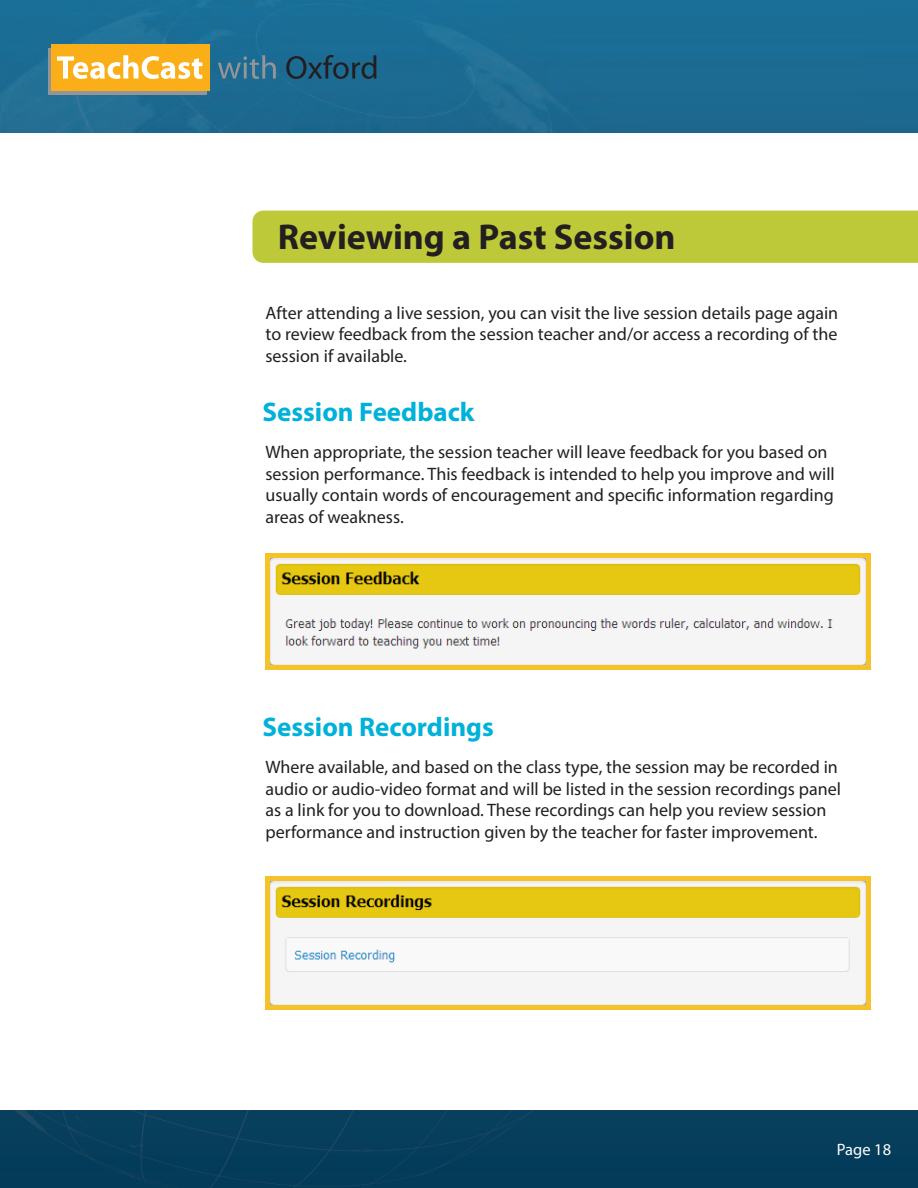
<style>
.page{position:relative;width:918px;height:1188px;background:#fff}
.page>*{position:absolute;margin:0;border:0;box-sizing:border-box;transform-origin:0 0}
.Paragraph_Style_1{font:700 36px "Myriad Pro";color:#231f20}
.t1{font:700 27px "Myriad Pro";color:#00b1d9}
.t2{font:18px/21.6px "Myriad Pro";color:#231f20}
.t3{font:16.5px "Myriad Pro";color:#fff}
</style>
<div class="page">
<img style="left:0;top:0;width:918px;height:133px">
<div style="left:0;top:1111px;width:918px;height:77px;background:#063d5a"></div>
<div style="left:48px;top:48px;width:159px;height:47px;background:#939598"></div>
<div style="left:51px;top:45px;width:159px;height:46px;background:#faaf18"></div>
<svg style="left:57px;top:55px;width:145px;height:24px"></svg>
<svg style="left:218px;top:55px;width:58px;height:24px"></svg>
<svg style="left:286px;top:55px;width:91px;height:24px;background:#1d536f"></svg>
<div style="left:252px;top:211px;width:666px;height:52px;background:#bec939"></div>
<svg style="left:266px;top:553px;width:605px;height:117px;background:#f2c949"></svg>
<img style="left:271px;top:559px;width:595px;height:105px">
<div style="left:266px;top:876px;width:605px;height:133px;background:#f5c329"></div>
<img style="left:271px;top:881px;width:595px;height:123px">
<p class="Paragraph_Style_1" style="left:278px;top:213px;width:399px">Reviewing a Past Session</p>
<p class="t2" style="left:266px;top:301px;width:574px;text-align:justify">After attending a live session, you can visit the live session details page again to review feedback from the session teacher and/or access a recording of the session if available.</p>
<p class="t1" style="left:262px;top:395px;width:214px">Session Feedback</p>
<p class="t2" style="left:266px;top:441px;width:571px">When appropriate, the session teacher will leave feedback for you based on session performance. This feedback is intended to help you improve and will usually contain words of encouragement and specific information regarding areas of weakness.</p>
<p class="t1" style="left:262px;top:710px;width:233px">Session Recordings</p>
<p class="t2" style="left:266px;top:756px;width:577px">Where available, and based on the class type, the session may be recorded in audio or audio-video format and will be listed in the session recordings panel as a link for you to download. These recordings can help you review session performance and instruction given by the teacher for faster improvement.</p>
<p class="t3" style="left:837px;top:1140px;width:56px">Page 18</p>
</div>
